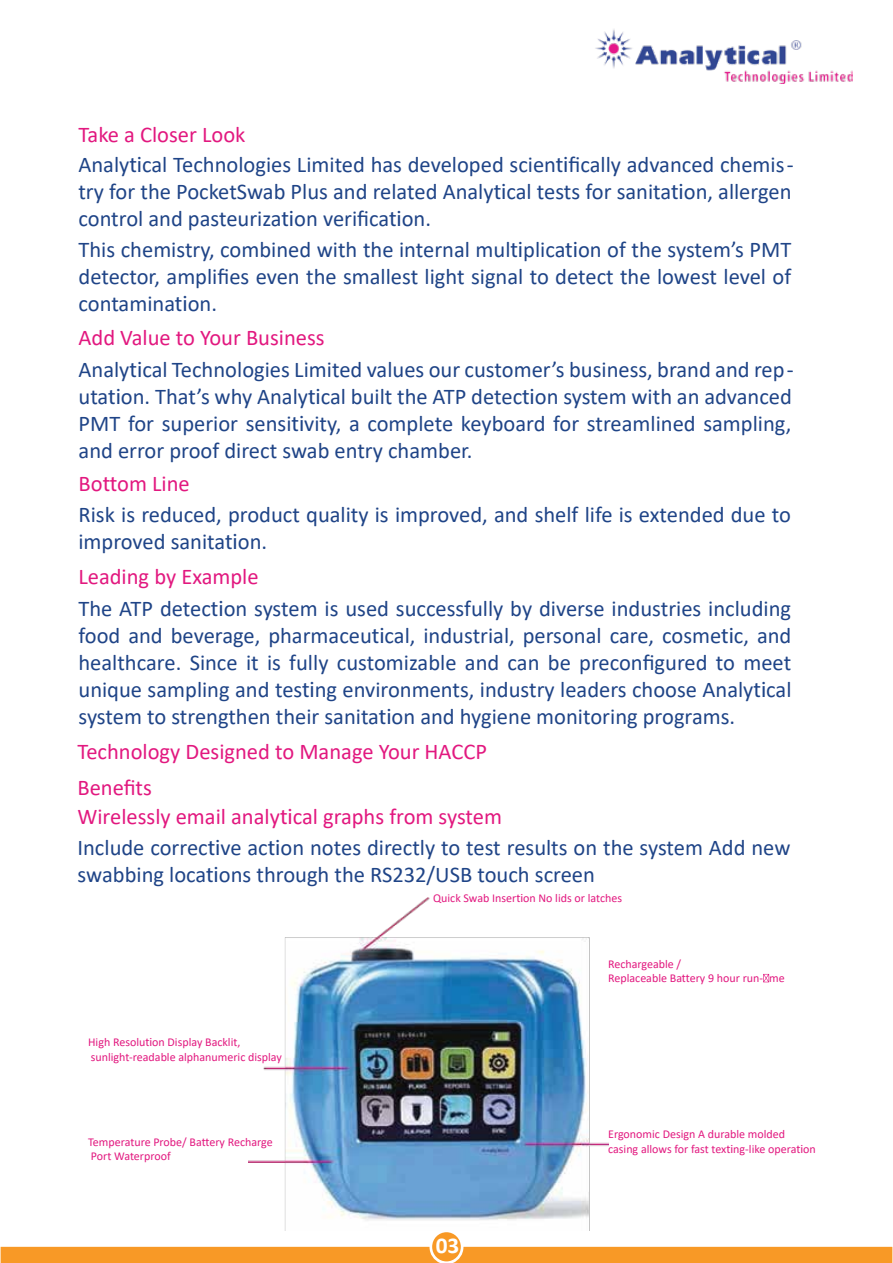
<style>
.page{position:relative;width:893px;height:1263px;background:#fff}
.page>*{position:absolute;margin:0;border:0;box-sizing:border-box;transform-origin:0 0}
.t1{font:700 22.65px "Calibri";color:#fff}
.t2{font:22.5px/27px "Calibri";color:#1f4487}
.t3{font:22.5px/35.7px "Calibri";color:#e2187f}
.t4{font:12px/14.4px "Calibri";color:#e2187f}
.s1{color:#e2187f}
.s2{font-family:"Myriad Pro"}
.s3{font-family:"Myriad Pro";color:#e2187f}
</style>
<div class="page">
<img style="left:595px;top:29px;width:258px;height:54px">
<div style="left:1px;top:1247px;width:439px;height:16px;background:#f89926"></div>
<div style="left:453px;top:1247px;width:439px;height:16px;background:#f89926"></div>
<div style="left:432px;top:1232px;width:29px;height:29px;background:#f89926;border-radius:50%"></div>
<img style="left:248px;top:897px;width:360px;height:334px">
<svg style="left:763px;top:974px;width:6px;height:8px"></svg>
<p class="t2" style="left:78px;top:119px;width:717px;line-height:30.2px"><span class="s1">Take a Closer Look<br></span>Analy<span class="s2">ti</span>cal Technologies Limited has developed scien<span class="s2">ti</span>fically advanced chemis-</p>
<p class="t2" style="left:78px;top:178px;width:715px">try for the PocketSwab Plus and related Analy<span class="s2">ti</span>cal tests for sanita<span class="s2">ti</span>on, allergen control and pasteuriza<span class="s2">ti</span>on verifica<span class="s2">ti</span>on.</p>
<p class="t2" style="left:78px;top:236px;width:714px;text-align:justify">This chemistry, combined with the internal mul<span class="s2">ti</span>plica<span class="s2">ti</span>on of the system’s PMT detector, amplifies even the smallest light signal to detect the lowest level of contamina<span class="s2">ti</span>on.</p>
<p class="t2" style="left:79px;top:322px;width:717px;line-height:31.3px"><span class="s1">Add Value to Your Business<br></span>Analy<span class="s2">ti</span>cal Technologies Limited values our customer’s business, brand and rep-</p>
<p class="t2" style="left:79px;top:382px;width:715px;text-align:justify">uta<span class="s2">ti</span>on. That’s why Analy<span class="s2">ti</span>cal built the ATP detec<span class="s2">ti</span>on system with an advanced PMT for superior sensi<span class="s2">ti</span>vity, a complete keyboard for streamlined sampling, and error proof direct swab entry chamber.</p>
<p class="t2" style="left:79px;top:468px;width:714px;line-height:30.8px"><span class="s1">Bo</span><span class="s3">tt</span><span class="s1">om Line<br></span>Risk is reduced, product quality is improved, and shelf life is extended due to</p>
<p class="t2" style="left:78px;top:524px;width:190px;line-height:35px">improved sanita<span class="s2">ti</span>on.<br><span class="s1">Leading by Example</span></p>
<p class="t2" style="left:78px;top:594px;width:715px;text-align:justify">The ATP detec<span class="s2">ti</span>on system is used successfully by diverse industries including food and beverage, pharmaceu<span class="s2">ti</span>cal, industrial, personal care, cosme<span class="s2">ti</span>c, and healthcare. Since it is fully customizable and can be preconfigured to meet unique sampling and tes<span class="s2">ti</span>ng environments, industry leaders choose Analy<span class="s2">ti</span>cal system to strengthen their sanita<span class="s2">ti</span>on and hygiene monitoring programs.</p>
<p class="t3" style="left:77px;top:733px;width:411px">Technology Designed to Manage Your HACCP<br>Benefits</p>
<p class="t2" style="left:77px;top:801px;width:715px;line-height:31px"><span class="s1">Wirelessly email analy</span><span class="s3">ti</span><span class="s1">cal graphs from system<br></span>Include correc<span class="s2">ti</span>ve ac<span class="s2">ti</span>on notes directly to test results on the system Add new</p>
<p class="t2" style="left:78px;top:861px;width:519px">swabbing loca<span class="s2">ti</span>ons through the RS232/USB touch screen</p>
<p class="t4" style="left:433px;top:890px;width:190px">Quick Swab Inser<span class="s2">ti</span>on No lids or latches</p>
<p class="t4" style="left:88px;top:1035px;width:195px">High Resolu<span class="s2">ti</span>on Display Backlit, sunlight-readable alphanumeric display</p>
<p class="t4" style="left:88px;top:1134px;width:186px">Temperature Probe/ Ba<span class="s2">tt</span>ery Recharge<br>Port Waterproof</p>
<p class="t1" style="left:436px;top:1230px;width:25px">03</p>
<p class="t4" style="left:608px;top:956px;width:178px">Rechargeable /<br>Replaceable Ba<span class="s2">tt</span>ery 9 hour run- me</p>
<p class="t4" style="left:608px;top:1127px;width:209px">Ergonomic Design A durable molded casing allows for fast tex<span class="s2">ti</span>ng-like opera<span class="s2">ti</span>on</p>
</div>
